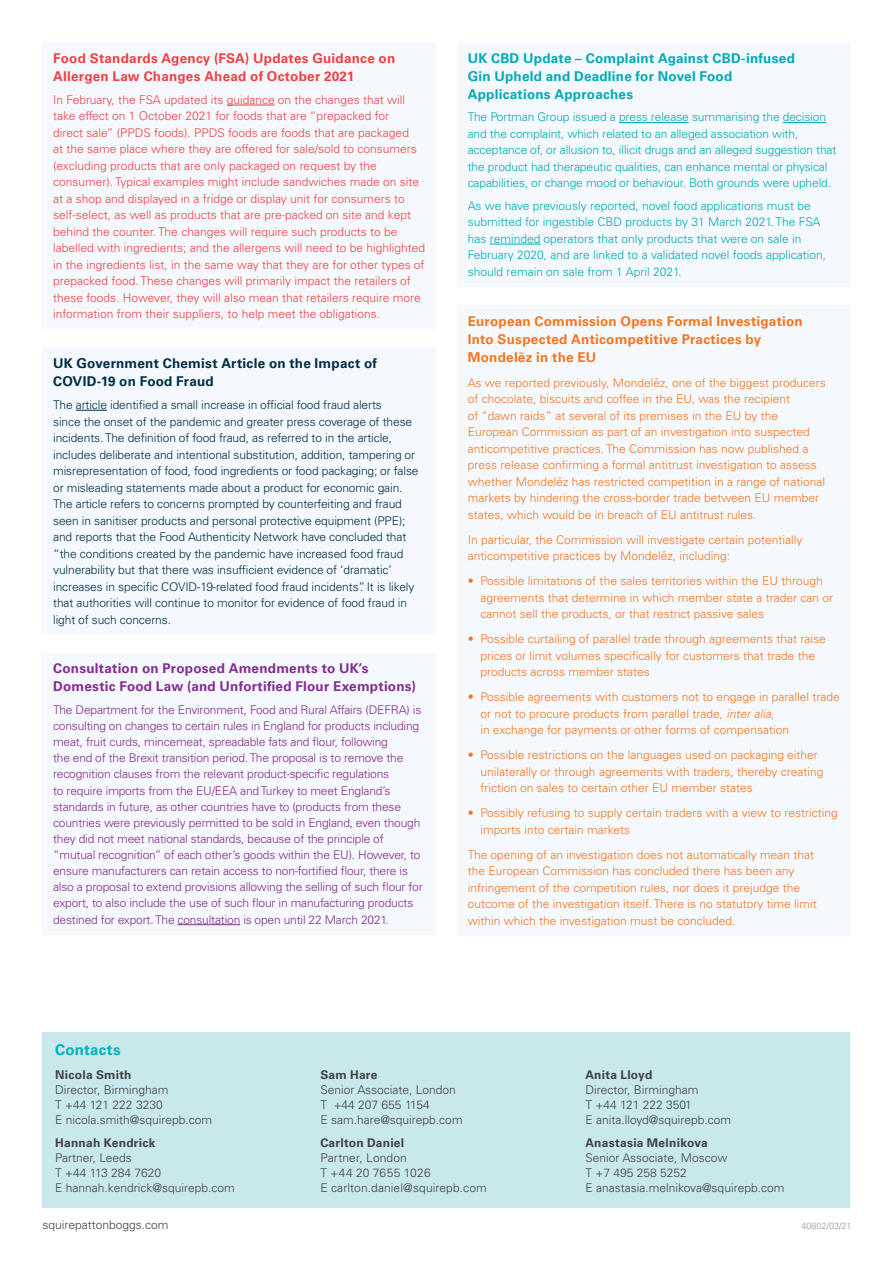
<style>
.page{position:relative;width:893px;height:1263px;background:#fff}
.page>*{position:absolute;margin:0;border:0;box-sizing:border-box;transform-origin:0 0}
.t1{font:700 15px "Univers LTCYR 65";letter-spacing:.015em;color:#00afbc}
.t2{font:700 13.5px/18px "Univers LTCYR 65";letter-spacing:.015em;color:#f47521}
.t3{font:700 13.5px/18px "Univers LTCYR 65";letter-spacing:.015em;color:#00a9b7}
.t4{font:700 13.5px/18px "Univers LTCYR 65";letter-spacing:.015em;color:#842b91}
.t5{font:700 13.5px/18px "Univers LTCYR 65";letter-spacing:.015em;color:#ef4143}
.t6{font:700 13.5px/18px "Univers LTCYR 65";letter-spacing:.015em;color:#002e46}
.t7{font:300 12px/16.5px "Univers LTCYR 45";color:#f47521}
.t8{font:300 12px/16.2px "Univers LTCYR 45";letter-spacing:-.015em;color:#842b91}
.t9{font:300 12px/16.5px "Univers LTCYR 45";letter-spacing:-.01em;color:#002e46}
.t10{font:300 12px/16.5px "Univers LTCYR 45";color:#ef4143}
.t11{font:300 12px/16.5px "Univers LTCYR 45";letter-spacing:-.01em;color:#00a9b7}
.t12{font:300 12px/15px "Univers LTCYR 45";color:#414042}
.t13{font:700 12px "Univers LTCYR 65";letter-spacing:.02em;color:#414042}
.t14{font:300 9px "Univers LTCYR 45";color:#939598}
.s1{font-style:italic}
</style>
<div class="page">
<div style="left:43px;top:1032px;width:807px;height:175px;background:#c9e8ec"></div>
<div style="left:43px;top:43px;width:393px;height:286px;background:#f5f9fd"></div>
<hr style="left:227px;top:105px;width:48px;height:1px;background:#ef4143">
<div style="left:43px;top:348px;width:393px;height:286px;background:#f5f9fd"></div>
<hr style="left:76px;top:410px;width:31px;height:1px;background:#002e46">
<div style="left:43px;top:653px;width:393px;height:281px;background:#f5f9fd"></div>
<hr style="left:178px;top:924px;width:62px;height:1px;background:#842b91">
<div style="left:457px;top:43px;width:393px;height:243px;background:#f5f9fd"></div>
<hr style="left:619px;top:122px;width:70px;height:1px;background:#00a9b7">
<hr style="left:783px;top:122px;width:43px;height:1px;background:#00a9b7">
<hr style="left:490px;top:244px;width:50px;height:1px;background:#00a9b7">
<div style="left:457px;top:305px;width:393px;height:630px;background:#f5f9fd"></div>
<p class="t5" style="left:53px;top:48px;width:344px">Food Standards Agency (FSA) Updates Guidance on<br>Allergen Law Changes Ahead of October 2021</p>
<p class="t10" style="left:53px;top:91px;width:374px">In February, the FSA updated its guidance on the changes that will take effect on 1 October 2021 for foods that are “prepacked for<br>direct sale” (PPDS foods). PPDS foods are foods that are packaged<br>at the same place where they are offered for sale/sold to consumers (excluding products that are only packaged on request by the consumer). Typical examples might include sandwiches made on site at a shop and displayed in a fridge or display unit for consumers to self-select, as well as products that are pre-packed on site and kept behind the counter. The changes will require such products to be labelled with ingredients; and the allergens will need to be highlighted in the ingredients list, in the same way that they are for other types of prepacked food. These changes will primarily impact the retailers of these foods. However, they will also mean that retailers require more information from their suppliers, to help meet the obligations.</p>
<p class="t6" style="left:53px;top:354px;width:325px">UK Government Chemist Article on the Impact of<br>COVID-19 on Food Fraud</p>
<p class="t9" style="left:53px;top:396px;width:367px">The article identified a small increase in official food fraud alerts<br>since the onset of the pandemic and greater press coverage of these incidents. The definition of food fraud, as referred to in the article, includes deliberate and intentional substitution, addition, tampering or misrepresentation of food, food ingredients or food packaging; or false or misleading statements made about a product for economic gain.<br>The article refers to concerns prompted by counterfeiting and fraud seen in sanitiser products and personal protective equipment (PPE); and reports that the Food Authenticity Network have concluded that “the conditions created by the pandemic have increased food fraud vulnerability but that there was insufficient evidence of ‘dramatic’ increases in specific COVID-19-related food fraud incidents”. It is likely that authorities will continue to monitor for evidence of food fraud in light of such concerns.</p>
<p class="t4" style="left:53px;top:659px;width:364px">Consultation on Proposed Amendments to UK’s<br>Domestic Food Law (and Unfortified Flour Exemptions)</p>
<p class="t8" style="left:53px;top:701px;width:371px">The Department for the Environment, Food and Rural Affairs (DEFRA) is consulting on changes to certain rules in England for products including meat, fruit curds, mincemeat, spreadable fats and flour, following<br>the end of the Brexit transition period. The proposal is to remove the recognition clauses from the relevant product-specific regulations<br>to require imports from the EU/EEA and Turkey to meet England’s standards in future, as other countries have to (products from these countries were previously permitted to be sold in England, even though they did not meet national standards, because of the principle of “mutual recognition” of each other’s goods within the EU). However, to ensure manufacturers can retain access to non-fortified flour, there is also a proposal to extend provisions allowing the selling of such flour for export, to also include the use of such flour in manufacturing products destined for export. The consultation is open until 22 March 2021.</p>
<p class="t3" style="left:468px;top:48px;width:329px">UK CBD Update – Complaint Against CBD-infused<br>Gin Upheld and Deadline for Novel Food<br>Applications Approaches</p>
<p class="t11" style="left:468px;top:109px;width:370px">The Portman Group issued a press release summarising the decision and the complaint, which related to an alleged association with, acceptance of, or allusion to, illicit drugs and an alleged suggestion that the product had therapeutic qualities, can enhance mental or physical capabilities, or change mood or behaviour. Both grounds were upheld.</p>
<p class="t11" style="left:468px;top:197px;width:360px">As we have previously reported, novel food applications must be submitted for ingestible CBD products by 31 March 2021. The FSA has reminded operators that only products that were on sale in February 2020, and are linked to a validated novel foods application, should remain on sale from 1 April 2021.</p>
<p class="t2" style="left:468px;top:311px;width:336px">European Commission Opens Formal Investigation<br>Into Suspected Anticompetitive Practices by<br>Mondelēz in the EU</p>
<p class="t7" style="left:468px;top:374px;width:360px">As we reported previously, Mondelēz, one of the biggest producers of chocolate, biscuits and coffee in the EU, was the recipient<br>of “dawn raids” at several of its premises in the EU by the European Commission as part of an investigation into suspected anticompetitive practices. The Commission has now published a press release confirming a formal antitrust investigation to assess whether Mondelēz has restricted competition in a range of national markets by hindering the cross-border trade between EU member states, which would be in breach of EU antitrust rules.</p>
<p class="t7" style="left:468px;top:531px;width:336px">In particular, the Commission will investigate certain potentially anticompetitive practices by Mondelēz, including:</p>
<p class="t7" style="left:480px;top:572px;width:354px;text-indent:-13px">• Possible limitations of the sales territories within the EU through agreements that determine in which member state a trader can or cannot sell the products, or that restrict passive sales</p>
<p class="t7" style="left:480px;top:630px;width:347px;text-indent:-13px">• Possible curtailing of parallel trade through agreements that raise prices or limit volumes specifically for customers that trade the products across member states</p>
<p class="t7" style="left:480px;top:688px;width:361px;text-indent:-13px">• Possible agreements with customers not to engage in parallel trade or not to procure products from parallel trade, <span class="s1">inter alia</span>,<br>in exchange for payments or other forms of compensation</p>
<p class="t7" style="left:480px;top:746px;width:344px;text-indent:-13px">• Possible restrictions on the languages used on packaging either unilaterally or through agreements with traders, thereby creating friction on sales to certain other EU member states</p>
<p class="t7" style="left:480px;top:804px;width:359px;text-indent:-13px">• Possibly refusing to supply certain traders with a view to restricting imports into certain markets</p>
<p class="t7" style="left:468px;top:846px;width:351px">The opening of an investigation does not automatically mean that the European Commission has concluded there has been any infringement of the competition rules, nor does it prejudge the outcome of the investigation itself. There is no statutory time limit within which the investigation must be concluded.</p>
<p class="t1" style="left:55px;top:1039px;width:67px">Contacts</p>
<p class="t13" style="left:55px;top:1066px;width:78px">Nicola Smith</p>
<p class="t12" style="left:55px;top:1082px;width:158px">Director, Birmingham<br>T +44 121 222 3230<br>E nicola.smith@squirepb.com</p>
<p class="t13" style="left:55px;top:1134px;width:102px">Hannah Kendrick</p>
<p class="t12" style="left:55px;top:1150px;width:181px">Partner, Leeds<br>T +44 113 284 7620<br>E hannah.kendrick@squirepb.com</p>
<p class="t13" style="left:320px;top:1066px;width:59px">Sam Hare</p>
<p class="t12" style="left:320px;top:1082px;width:144px">Senior Associate, London<br>T +44 207 655 1154<br>E sam.hare@squirepb.com</p>
<p class="t13" style="left:320px;top:1134px;width:85px">Carlton Daniel</p>
<p class="t12" style="left:320px;top:1150px;width:168px">Partner, London<br>T +44 20 7655 1026<br>E carlton.daniel@squirepb.com</p>
<p class="t13" style="left:585px;top:1066px;width:68px">Anita Lloyd</p>
<p class="t12" style="left:585px;top:1082px;width:147px">Director, Birmingham<br>T +44 121 222 3501<br>E anita.lloyd@squirepb.com</p>
<p class="t13" style="left:585px;top:1134px;width:124px">Anastasia Melnikova</p>
<p class="t12" style="left:585px;top:1150px;width:200px">Senior Associate, Moscow<br>T +7 495 258 5252<br>E anastasia.melnikova@squirepb.com</p>
<p class="t12" style="left:43px;top:1217px;width:128px">squirepattonboggs.com</p>
<p class="t14" style="left:801px;top:1220px;width:52px">40802/03/21</p>
</div>
